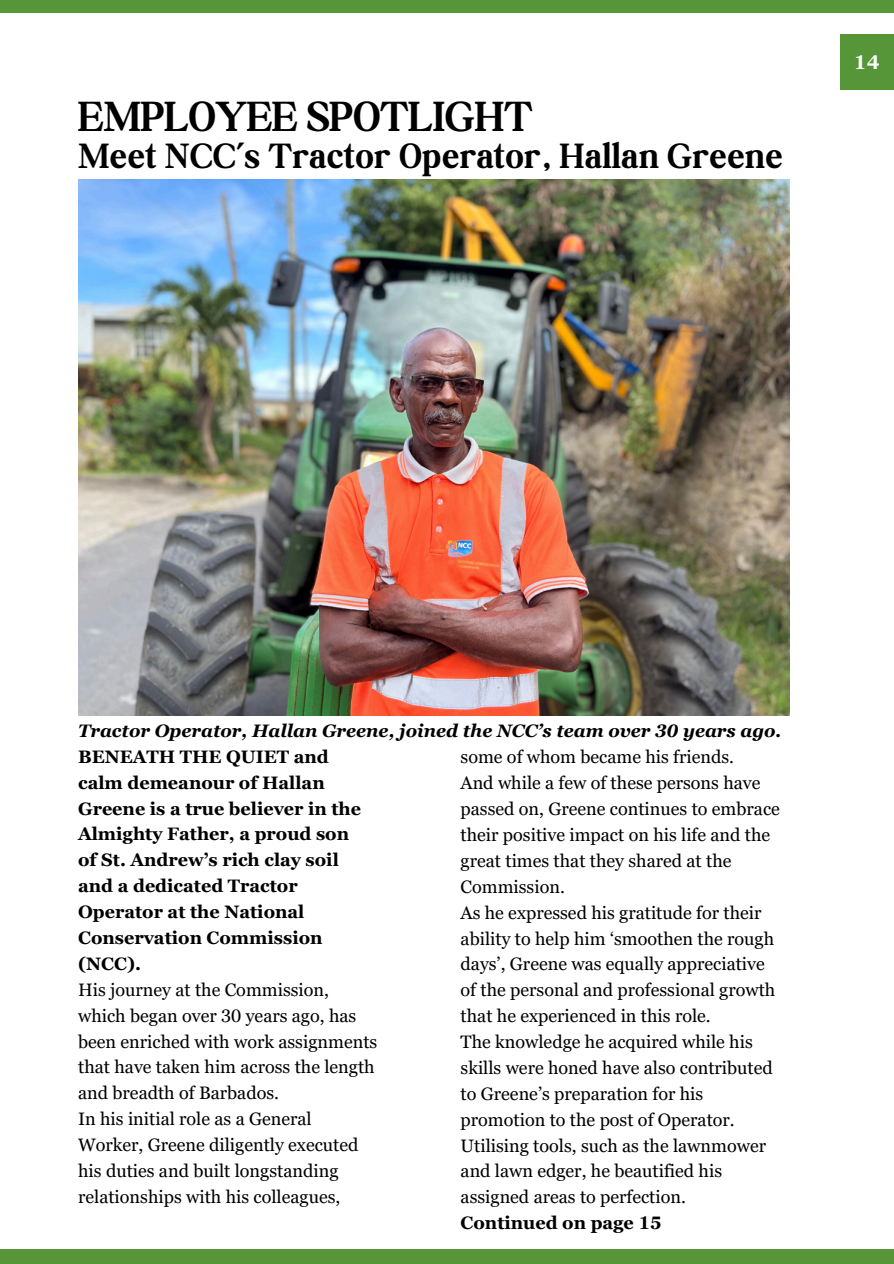
<style>
.page{position:relative;width:894px;height:1264px;background:#fff}
.page>*{position:absolute;margin:0;border:0;box-sizing:border-box;transform-origin:0 0}
.t1{font:700 45px "Boston Angel";color:#000}
.t2{font:700 37.5px "Boston Angel";letter-spacing:.015em;color:#000}
.t3{font:700 19.5px "Georgia Pro";color:#fff}
.t4{font:18px/25.8px "Georgia Pro";color:#000}
.t5{font:700 18px/25.8px "Georgia Pro";color:#000}
.t6{font:italic 700 18px "Georgia Pro";color:#000}
</style>
<div class="page">
<div style="left:0;top:0;width:893px;height:12px;background:#569639"></div>
<div style="left:0;top:1249px;width:893px;height:14px;background:#569639"></div>
<div style="left:839px;top:34px;width:54px;height:55px;background:#569639"></div>
<img style="left:78px;top:179px;width:711px;height:537px">
<h1 class="t1" style="left:78px;top:90px;width:456px">EMPLOYEE SPOTLIGHT</h1>
<h2 class="t2" style="left:78px;top:133px;width:706px">Meet NCC’s Tractor Operator, Hallan Greene</h2>
<p class="t3" style="left:853px;top:51px;width:27px">14</p>
<p class="t6" style="left:78px;top:720px;width:704px">Tractor Operator, Hallan Greene, joined the NCC’s team over 30 years ago.</p>
<p class="t5" style="left:78px;top:743px;width:284px">BENEATH THE QUIET and calm demeanour of Hallan<br>Greene is a true believer in the<br>Almighty Father, a proud son</p>
<h3 class="t5" style="left:78px;top:847px;width:262px">of St. Andrew’s rich clay soil and a dedicated Tractor<br>Operator at the National<br>Conservation Commission (NCC).</h3>
<p class="t4" style="left:78px;top:976px;width:300px">His journey at the Commission, which began over 30 years ago, has been enriched with work assignments that have taken him across the length and breadth of Barbados.</p>
<p class="t4" style="left:78px;top:1105px;width:282px">In his initial role as a General Worker, Greene diligently executed his duties and built longstanding relationships with his colleagues,</p>
<p class="t4" style="left:460px;top:744px;width:275px">some of whom became his friends.</p>
<p class="t4" style="left:460px;top:770px;width:320px">And while a few of these persons have passed on, Greene continues to embrace their positive impact on his life and the great times that they shared at the<br>Commission.</p>
<p class="t4" style="left:460px;top:899px;width:315px">As he expressed his gratitude for their ability to help him ‘smoothen the rough days’, Greene was equally appreciative</p>
<p class="t4" style="left:460px;top:977px;width:316px">of the personal and professional growth that he experienced in this role.</p>
<p class="t4" style="left:460px;top:1028px;width:314px">The knowledge he acquired while his skills were honed have also contributed to Greene’s preparation for his promotion to the post of Operator.</p>
<p class="t4" style="left:460px;top:1132px;width:307px">Utilising tools, such as the lawnmower and lawn edger, he beautified his assigned areas to perfection.</p>
<p class="t5" style="left:460px;top:1209px;width:203px">Continued on page 15</p>
</div>
